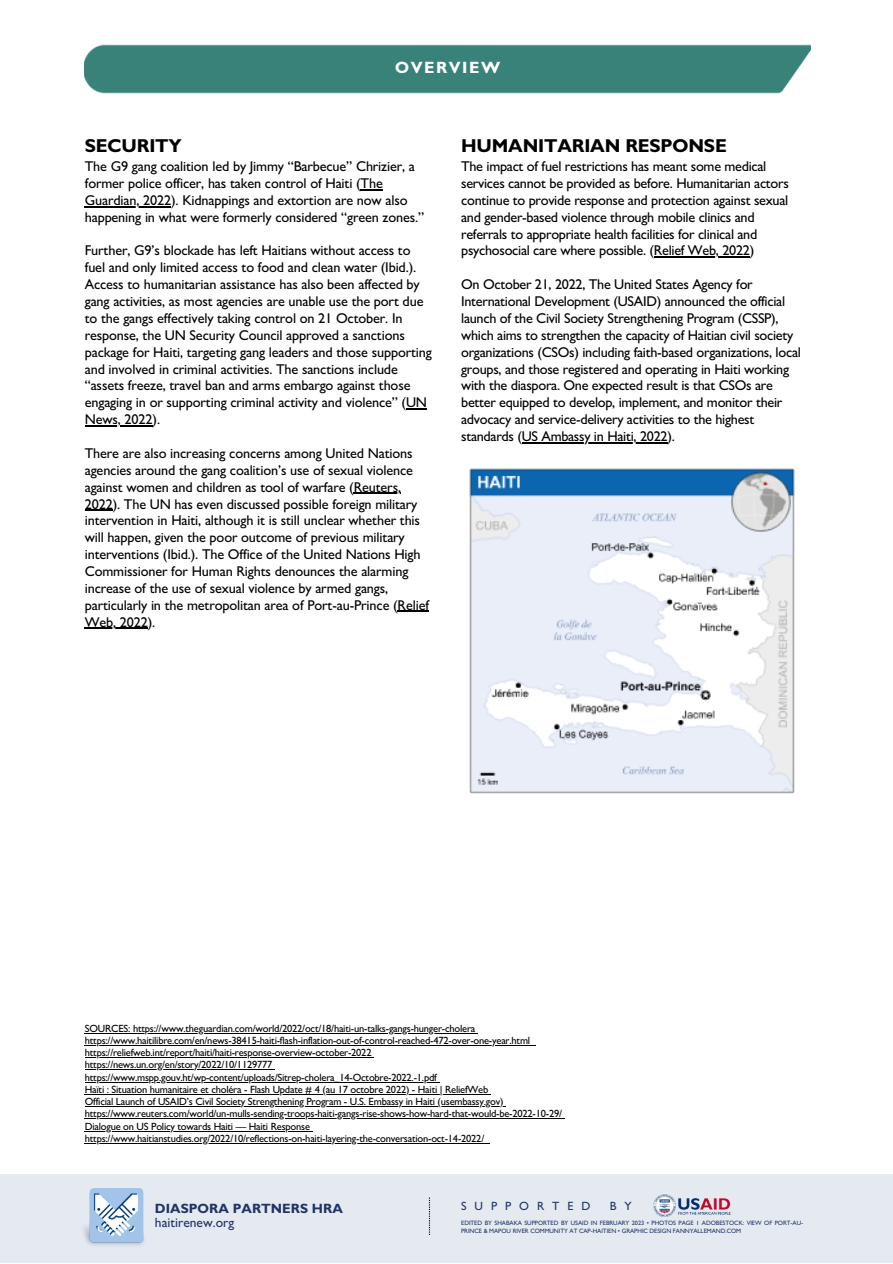
<style>
.page{position:relative;width:893px;height:1264px;background:#fff}
.page>*{position:absolute;margin:0;border:0;box-sizing:border-box;transform-origin:0 0}
.t1{font:700 18.75px "Gill Sans";letter-spacing:-.01em;color:#000}
.t2{font:700 16.35px "Gill Sans";letter-spacing:.095em;color:#fff}
.t3{font:500 14.25px/16.8px "Gill Sans";letter-spacing:-.01em;color:#000}
.t4{font:700 13.5px "Gill Sans";color:#203468}
.t5{font:500 13.5px "Gill Sans";color:#203468}
.t6{font:500 12px "Gill Sans";letter-spacing:.665em;color:#203468}
.t7{font:500 10.5px/12.3px "Gill Sans";letter-spacing:-.02em;color:#000}
.t8{font:500 6.3px/7.8px "Gill Sans";letter-spacing:-.01em;color:#203468}
</style>
<div class="page">
<div style="left:0;top:1173px;width:892px;height:89px;background:#e5eaf0"></div>
<img style="left:653px;top:1194px;width:78px;height:23px">
<svg style="left:429px;top:1197px;width:1px;height:37px"></svg>
<img style="left:85px;top:44px;width:725px;height:50px">
<img style="left:83px;top:1188px;width:61px;height:58px">
<img style="left:469px;top:468px;width:326px;height:326px">
<hr style="left:653px;top:256px;width:96px;height:2px;background:#000">
<hr style="left:521px;top:442px;width:146px;height:1px;background:#000">
<hr style="left:85px;top:1032px;width:390px;height:1px;background:#000">
<hr style="left:85px;top:1044px;width:445px;height:1px;background:#000">
<hr style="left:85px;top:1057px;width:286px;height:1px;background:#000">
<hr style="left:85px;top:1069px;width:187px;height:1px;background:#000">
<hr style="left:85px;top:1081px;width:351px;height:1px;background:#000">
<hr style="left:85px;top:1093px;width:403px;height:1px;background:#000">
<hr style="left:85px;top:1106px;width:418px;height:1px;background:#000">
<hr style="left:85px;top:1118px;width:477px;height:1px;background:#000">
<hr style="left:85px;top:1130px;width:225px;height:1px;background:#000">
<hr style="left:85px;top:1142px;width:399px;height:1px;background:#000">
<svg style="left:360px;top:189px;width:22px;height:1px"></svg>
<hr style="left:85px;top:206px;width:86px;height:1px;background:#000">
<svg style="left:406px;top:408px;width:21px;height:1px"></svg>
<hr style="left:85px;top:425px;width:67px;height:1px;background:#000">
<hr style="left:354px;top:493px;width:47px;height:1px;background:#000">
<hr style="left:85px;top:509px;width:28px;height:2px;background:#000">
<hr style="left:397px;top:611px;width:32px;height:1px;background:#000">
<hr style="left:85px;top:627px;width:63px;height:2px;background:#000">
<p class="t2" style="left:395px;top:62px;width:106px">OVERVIEW</p>
<h1 class="t1" style="left:85px;top:139px;width:98px">SECURITY</h1>
<p class="t3" style="left:85px;top:160px;width:341px">The G9 gang coalition led by Jimmy “Barbecue” Chrizier, a former police officer, has taken control of Haiti (The Guardian, 2022). Kidnappings and extortion are now also happening in what were formerly considered “green zones.”</p>
<p class="t3" style="left:85px;top:244px;width:348px">Further, G9’s blockade has left Haitians without access to fuel and only limited access to food and clean water (Ibid.).<br>Access to humanitarian assistance has also been affected by gang activities, as most agencies are unable use the port due to the gangs effectively taking control on 21 October. In response, the UN Security Council approved a sanctions package for Haiti, targeting gang leaders and those supporting and involved in criminal activities. The sanctions include “assets freeze, travel ban and arms embargo against those engaging in or supporting criminal activity and violence” (UN News, 2022).</p>
<p class="t3" style="left:85px;top:447px;width:346px">There are also increasing concerns among United Nations agencies around the gang coalition’s use of sexual violence against women and children as tool of warfare (Reuters, 2022). The UN has even discussed possible foreign military intervention in Haiti, although it is still unclear whether this will happen, given the poor outcome of previous military interventions (Ibid.). The Office of the United Nations High Commissioner for Human Rights denounces the alarming increase of the use of sexual violence by armed gangs, particularly in the metropolitan area of Port-au-Prince (Relief Web, 2022).</p>
<h1 class="t1" style="left:461px;top:139px;width:267px">HUMANITARIAN RESPONSE</h1>
<p class="t3" style="left:461px;top:160px;width:329px">The impact of fuel restrictions has meant some medical services cannot be provided as before. Humanitarian actors continue to provide response and protection against sexual and gender-based violence through mobile clinics and referrals to appropriate health facilities for clinical and psychosocial care where possible. (Relief Web, 2022)</p>
<p class="t3" style="left:461px;top:278px;width:341px">On October 21, 2022, The United States Agency for International Development (USAID) announced the official launch of the Civil Society Strengthening Program (CSSP), which aims to strengthen the capacity of Haitian civil society organizations (CSOs) including faith-based organizations, local groups, and those registered and operating in Haiti working with the diaspora. One expected result is that CSOs are better equipped to develop, implement, and monitor their advocacy and service-delivery activities to the highest standards (US Ambassy in Haiti, 2022).</p>
<p class="t7" style="left:85px;top:1023px;width:479px">SOURCES: https://www.theguardian.com/world/2022/oct/18/haiti-un-talks-gangs-hunger-cholera https://www.haitilibre.com/en/news-38415-haiti-flash-inflation-out-of-control-reached-472-over-one-year.html https://reliefweb.int/report/haiti/haiti-response-overview-october-2022<br>https://news.un.org/en/story/2022/10/1129777 https://www.mspp.gouv.ht/wp-content/uploads/Sitrep-cholera_14-Octobre-2022.-1.pdf<br>Haïti : Situation humanitaire et choléra - Flash Update # 4 (au 17 octobre 2022) - Haiti | ReliefWeb<br>Official Launch of USAID’s Civil Society Strengthening Program - U.S. Embassy in Haiti (usembassy.gov) https://www.reuters.com/world/un-mulls-sending-troops-haiti-gangs-rise-shows-how-hard-that-would-be-2022-10-29/ Dialogue on US Policy towards Haiti — Haiti Response https://www.haitianstudies.org/2022/10/reflections-on-haiti-layering-the-conversation-oct-14-2022/</p>
<p class="t4" style="left:155px;top:1204px;width:189px">DIASPORA PARTNERS HRA</p>
<p class="t5" style="left:155px;top:1217px;width:81px">haitirenew.org</p>
<p class="t6" style="left:461px;top:1202px;width:131px">SUPPORTED</p>
<p class="t6" style="left:610px;top:1202px;width:23px">B Y</p>
<p class="t8" style="left:461px;top:1219px;width:343px">EDITED BY SHABAKA SUPPORTED BY USAID IN FEBRUARY 2023 • PHOTOS PAGE 1 ADOBESTOCK: VIEW OF PORT-AU-<br>PRINCE &amp; MAPOU RIVER COMMUNITY AT CAP-HAITIEN • GRAPHIC DESIGN FANNYALLEMAND.COM</p>
</div>
